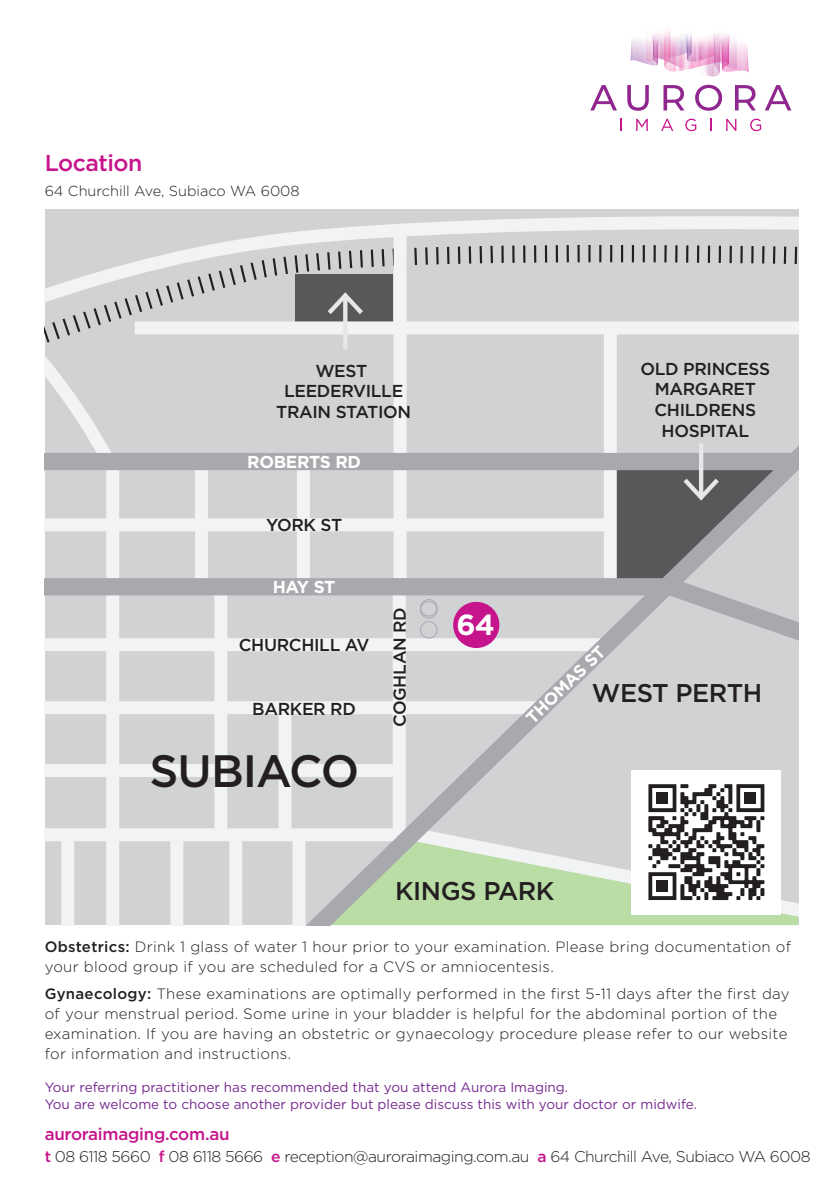
<style>
.page{position:relative;width:840px;height:1191px;background:#fff}
.page>*{position:absolute;margin:0;border:0;box-sizing:border-box;transform-origin:0 0}
.t1{font:500 45.2px "Gotham HTF";letter-spacing:-.02em;color:#231f20}
.t2{font:700 29px "Gotham HTF";color:#fff}
.t3{font:500 25.6px "Gotham HTF";letter-spacing:-.02em;color:#231f20}
.t4{font:500 23px "Gotham HTF";letter-spacing:-.02em;color:#c6148c}
.t5{font:500 17.2px/20.8px "Gotham HTF";letter-spacing:-.02em;color:#231f20;text-align:center}
.t6{font:700 17.2px "Gotham HTF";letter-spacing:-.02em;color:#fff}
.t7{font:500 17px "Gotham HTF";letter-spacing:-.015em;color:#c6148c}
.t8{font:300 15.6px "Gotham HTF";letter-spacing:-.03em;color:#231f20}
.t9{font:300 15px/20px "Gotham HTF";letter-spacing:.02em;color:#231f20}
.t10{font:300 14.4px "Gotham HTF";color:#231f20}
.t11{font:13.6px/16.8px "Gotham";color:#752a90}
.s1{font-weight:500}
.s2{font-weight:500;color:#c6148c}
</style>
<div class="page">
<div style="left:45px;top:210px;width:753px;height:715px;background:#d1d2d4"></div>
<div style="left:603px;top:330px;width:13px;height:258px;background:#f2f3f4"></div>
<div style="left:393px;top:230px;width:13px;height:358px;background:#f2f3f4"></div>
<svg style="left:122px;top:216px;width:676px;height:137px"></svg>
<div style="left:135px;top:321px;width:663px;height:13px;background:#f2f3f4"></div>
<svg style="left:45px;top:265px;width:77px;height:154px"></svg>
<svg style="left:45px;top:419px;width:753px;height:506px"></svg>
<div style="left:698px;top:443px;width:5px;height:53px;background:#e6e7e9"></div>
<svg style="left:611px;top:461px;width:187px;height:196px"></svg>
<hr style="left:343px;top:297px;width:4px;height:52px;background:#e6e7e9">
<svg style="left:327px;top:292px;width:36px;height:22px"></svg>
<div style="left:453px;top:602px;width:46px;height:46px;background:#c6148c;border-radius:50%"></div>
<svg style="left:620px;top:119px;width:1px;height:12px"></svg>
<svg style="left:636px;top:119px;width:11px;height:12px"></svg>
<svg style="left:661px;top:119px;width:12px;height:12px"></svg>
<svg style="left:685px;top:119px;width:11px;height:12px"></svg>
<svg style="left:710px;top:119px;width:1px;height:12px"></svg>
<svg style="left:726px;top:119px;width:10px;height:12px"></svg>
<svg style="left:750px;top:119px;width:10px;height:12px"></svg>
<svg style="left:630px;top:30px;width:118px;height:46px"></svg>
<svg style="left:590px;top:85px;width:26px;height:25px"></svg>
<svg style="left:627px;top:85px;width:21px;height:26px"></svg>
<svg style="left:663px;top:85px;width:21px;height:25px"></svg>
<svg style="left:695px;top:85px;width:26px;height:26px"></svg>
<svg style="left:735px;top:85px;width:20px;height:25px"></svg>
<svg style="left:765px;top:85px;width:26px;height:25px"></svg>
<div style="left:630px;top:770px;width:150px;height:144px;background:#fff"></div>
<svg style="left:648px;top:784px;width:116px;height:116px"></svg>
<div style="left:744px;top:792px;width:12px;height:12px;background:#231f20"></div>
<div style="left:656px;top:792px;width:12px;height:12px;background:#231f20"></div>
<div style="left:656px;top:880px;width:12px;height:12px;background:#231f20"></div>
<div style="left:420px;top:601px;width:17px;height:17px;border:1px solid #a8a9ad;border-radius:50%"></div>
<div style="left:420px;top:599px;width:17px;height:17px;border:1px solid #a8a9ad;border-radius:50%"></div>
<div style="left:420px;top:621px;width:17px;height:17px;border:1px solid #a8a9ad;border-radius:50%"></div>
<h3 class="t4" style="left:45px;top:150px;width:99px">Location</h3>
<p class="t10" style="left:45px;top:183px;width:256px">64 Churchill Ave, Subiaco WA 6008</p>
<p class="t5" style="left:276px;top:360px;width:136px">WEST<br>LEEDERVILLE<br>TRAIN STATION</p>
<p class="t6" style="left:247px;top:451px;width:115px">ROBERTS RD</p>
<p class="t5" style="left:266px;top:514px;width:78px">YORK ST</p>
<p class="t6" style="left:272px;top:577px;width:64px">HAY ST</p>
<p class="t5" style="left:239px;top:634px;width:132px">CHURCHILL AV</p>
<p class="t5" style="left:252px;top:698px;width:105px">BARKER RD</p>
<h1 class="t1" style="left:149px;top:745px;width:211px">SUBIACO</h1>
<p class="t5" style="left:389px;top:727px;width:121px;rotate:-90deg">COGHLAN RD</p>
<p class="t5" style="left:640px;top:358px;width:131px">OLD PRINCESS<br>MARGARET<br>CHILDRENS<br>HOSPITAL</p>
<h2 class="t2" style="left:456px;top:608px;width:40px">64</h2>
<p class="t6" style="left:521px;top:713px;width:104px;rotate:-44deg">THOMAS ST</p>
<h3 class="t3" style="left:591px;top:678px;width:172px">WEST PERTH</h3>
<h3 class="t3" style="left:395px;top:876px;width:161px">KINGS PARK</h3>
<p class="t9" style="left:45px;top:936px;width:747px"><span class="s1">Obstetrics:</span> Drink 1 glass of water 1 hour prior to your examination. Please bring documentation of your blood group if you are scheduled for a CVS or amniocentesis.</p>
<p class="t9" style="left:45px;top:983px;width:746px"><span class="s1">Gynaecology:</span> These examinations are optimally performed in the first 5-11 days after the first day of your menstrual period. Some urine in your bladder is helpful for the abdominal portion of the examination. If you are having an obstetric or gynaecology procedure please refer to our website for information and instructions.</p>
<p class="t11" style="left:45px;top:1078px;width:653px">Your referring practitioner has recommended that you attend Aurora Imaging.<br>You are welcome to choose another provider but please discuss this with your doctor or midwife.</p>
<p class="t7" style="left:45px;top:1124px;width:186px">auroraimaging.com.au</p>
<p class="t8" style="left:45px;top:1147px;width:767px"><span class="s2">t</span> 08 6118 5660 <span class="s2">f</span> 08 6118 5666 <span class="s2">e</span> reception@auroraimaging.com.au <span class="s2">a</span> 64 Churchill Ave, Subiaco WA 6008</p>
</div>
